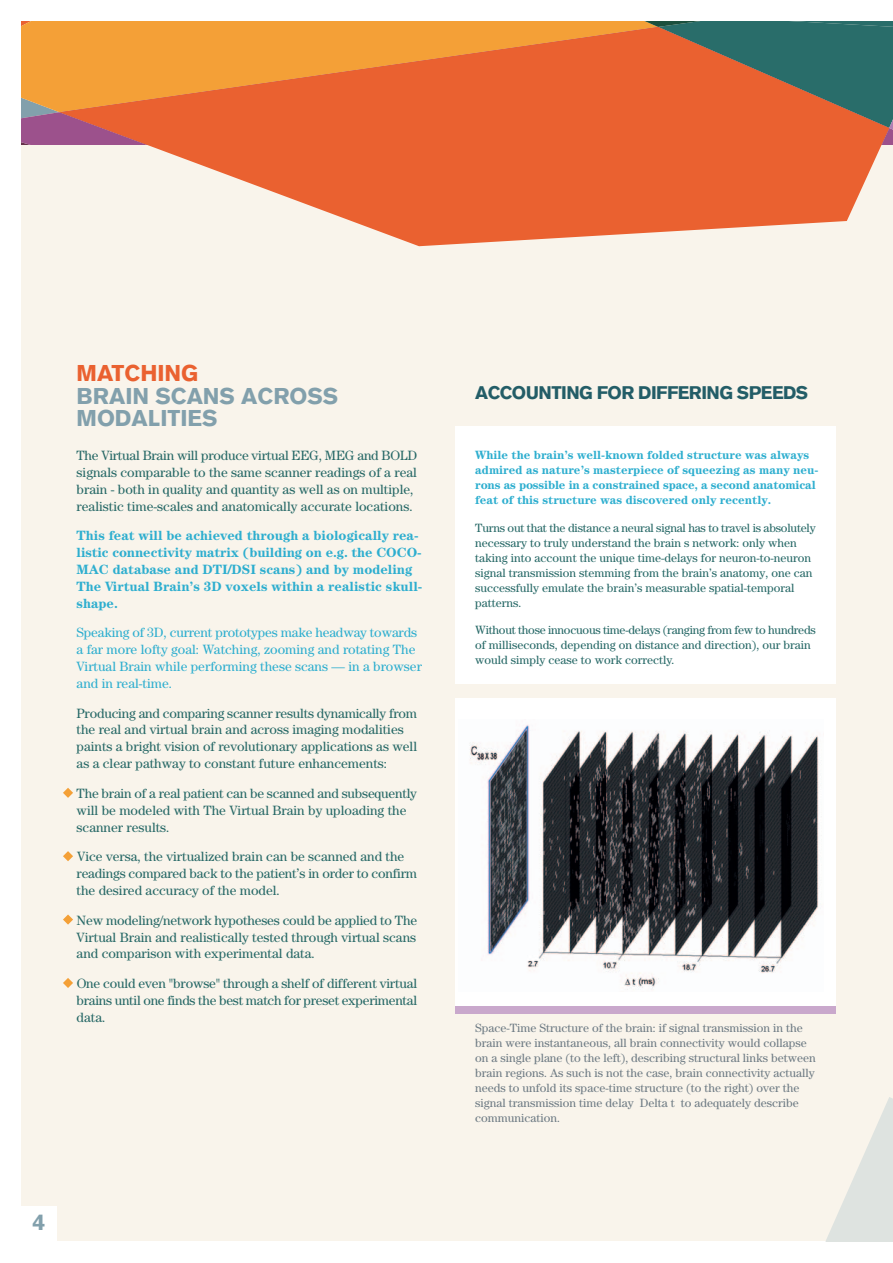
<style>
.page{position:relative;width:893px;height:1263px;background:#fff}
.page>*{position:absolute;margin:0;border:0;box-sizing:border-box;transform-origin:0 0}
.t1{font:900 22.5px/22.5px "Akzidenz Grotesk";color:#82a0ac}
.t2{font:900 22.5px "Akzidenz Grotesk";color:#ea6130}
.t3{font:900 18px "Akzidenz Grotesk";letter-spacing:-.03em;color:#235d67}
.t4{font:13.5px/16.8px "Century";color:#266866}
.t5{font:700 13.5px/16.8px "Century";color:#2daecf}
.t6{font:13.5px/16.8px "Century";color:#2daecf}
.t7{font:12px/15px "Century";color:#266866}
.t8{font:12px/15px "Century";color:#6e7b84}
.t9{font:700 12px/15px "Century";color:#2daecf}
</style>
<div class="page">
<div style="left:21px;top:21px;width:871px;height:1220px;background:#f9f4eb"></div>
<svg style="left:826px;top:1097px;width:66px;height:144px"></svg>
<svg style="left:21px;top:112px;width:38px;height:32px"></svg>
<div style="left:21px;top:21px;width:605px;height:91px;background:#f4a037"></div>
<svg style="left:626px;top:21px;width:266px;height:124px;background:#3d6f65"></svg>
<svg style="left:59px;top:27px;width:830px;height:219px;fill:#ea6130"></svg>
<div style="left:21px;top:1206px;width:35px;height:35px;background:#fff"></div>
<div style="left:455px;top:426px;width:380px;height:258px;background:#fff"></div>
<div style="left:455px;top:699px;width:380px;height:315px;background:#fff"></div>
<div style="left:455px;top:1006px;width:380px;height:8px;background:#c9a8cc"></div>
<img style="left:469px;top:724px;width:350px;height:266px">
<svg style="left:63px;top:788px;width:10px;height:10px"></svg>
<svg style="left:63px;top:851px;width:10px;height:10px"></svg>
<svg style="left:63px;top:915px;width:10px;height:10px"></svg>
<svg style="left:63px;top:978px;width:10px;height:10px"></svg>
<h1 class="t2" style="left:77px;top:365px;width:123px">MATCHING</h1>
<h1 class="t1" style="left:77px;top:387px;width:263px">BRAIN SCANS ACROSS<br>MODALITIES</h1>
<h2 class="t3" style="left:475px;top:386px;width:334px">ACCOUNTING FOR DIFFERING SPEEDS</h2>
<p class="t9" style="left:475px;top:448px;width:345px">While the brain’s well-known folded structure was always admired as nature’s masterpiece of squeezing as many neu&shy;rons as possible in a constrained space, a second anatomical feat of this structure was discovered only recently.</p>
<p class="t7" style="left:475px;top:521px;width:342px">Turns out that the distance a neural signal has to travel is absolutely necessary to truly understand the brain s network: only when taking into account the unique time-delays for neuron-to-neuron signal transmission stemming from the brain’s anatomy, one can successfully emulate the brain’s measurable spatial-temporal patterns.</p>
<p class="t7" style="left:475px;top:624px;width:342px">Without those innocuous time-delays (ranging from few to hundreds of milliseconds, depending on distance and direction), our brain would simply cease to work correctly.</p>
<p class="t4" style="left:77px;top:448px;width:342px">The Virtual Brain will produce virtual EEG, MEG and BOLD signals comparable to the same scanner readings of a real brain - both in quality and quantity as well as on multiple, realistic time-scales and anatomically accurate locations.</p>
<p class="t5" style="left:77px;top:528px;width:347px">This feat will be achieved through a biologically rea&shy;listic connectivity matrix (building on e.g. the COCO-MAC database and DTI/DSI scans) and by modeling The Virtual Brain’s 3D voxels within a realistic skull&shy;shape.</p>
<p class="t6" style="left:77px;top:625px;width:347px">Speaking of 3D, current prototypes make headway towards a far more lofty goal: Watching, zooming and rotating The Virtual Brain while performing these scans — in a browser and in real-time.</p>
<p class="t4" style="left:77px;top:706px;width:342px">Producing and comparing scanner results dynamically from the real and virtual brain and across imaging modalities paints a bright vision of revolutionary applications as well as a clear pathway to constant future enhancements:</p>
<p class="t4" style="left:77px;top:786px;width:342px">The brain of a real patient can be scanned and subsequently will be modeled with The Virtual Brain by uploading the scanner results.</p>
<p class="t4" style="left:77px;top:849px;width:342px">Vice versa, the virtualized brain can be scanned and the readings compared back to the patient’s in order to confirm the desired accuracy of the model.</p>
<p class="t4" style="left:77px;top:913px;width:342px;text-align:justify">New modeling/network hypotheses could be applied to The Virtual Brain and realistically tested through virtual scans and comparison with experimental data.</p>
<p class="t4" style="left:77px;top:976px;width:342px;text-align:justify">One could even "browse" through a shelf of different virtual brains until one finds the best match for preset experimental data.</p>
<p class="t8" style="left:475px;top:1022px;width:342px">Space-Time Structure of the brain: if signal transmission in the brain were instantaneous, all brain connectivity would collapse on a single plane (to the left), describing structural links between brain regions. As such is not the case, brain connectivity actually needs to unfold its space-time structure (to the right) over the signal transmission time delay Delta t to adequately describe communication.</p>
<h1 class="t1" style="left:33px;top:1213px;width:14px">4</h1>
</div>
